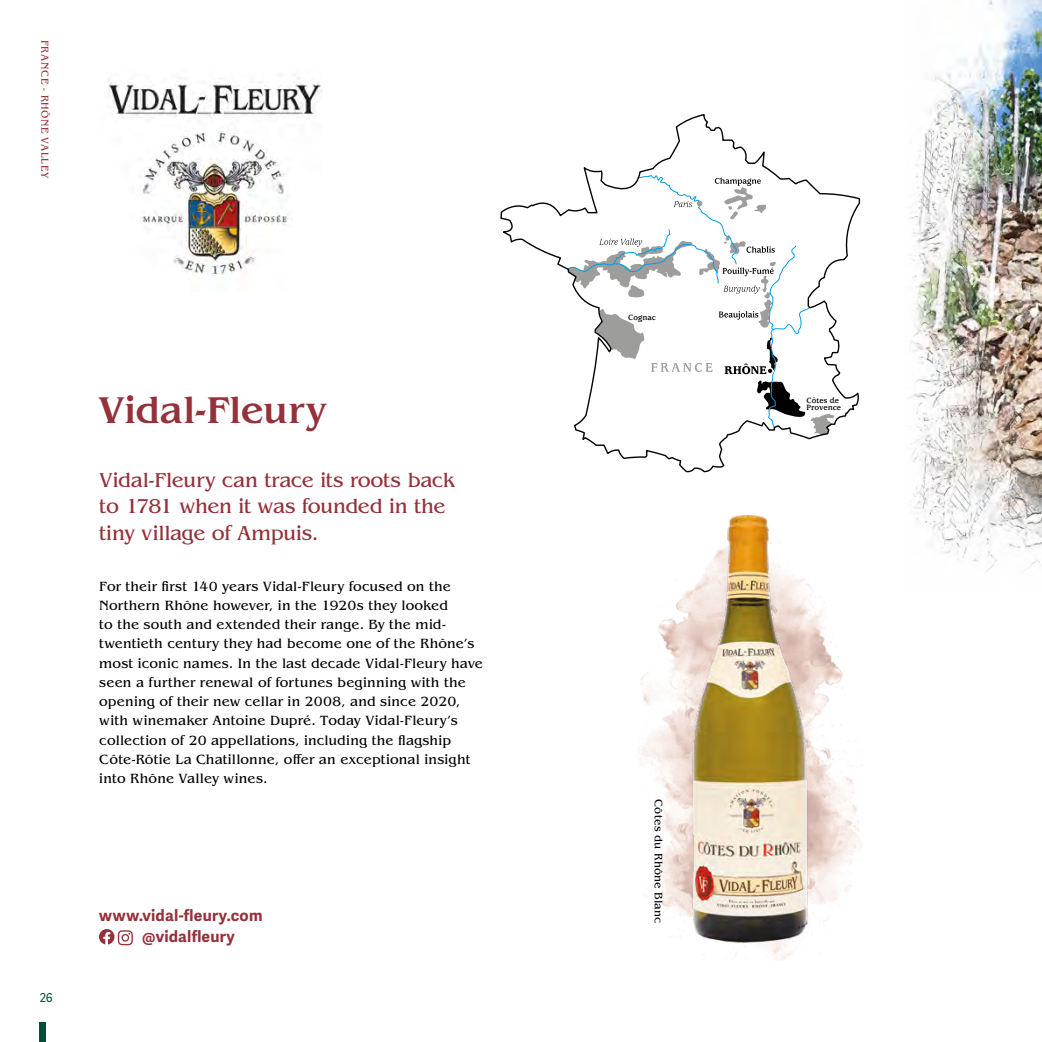
<style>
.page{position:relative;width:1042px;height:1042px;background:#fff}
.page>*{position:absolute;margin:0;border:0;box-sizing:border-box;transform-origin:0 0}
.t1{font:500 38.5px "Benguiat Pro ITC";color:#94313a}
.t2{font:21px/26.2px "Benguiat Pro ITC";letter-spacing:-.015em;color:#94313a}
.t3{font:700 15.75px/21px "Adelle Sans";letter-spacing:.015em;color:#94313a}
.t4{font:14px/19.2px "Benguiat Pro ITC";letter-spacing:.01em;color:#000}
.t5{font:12.25px "Adelle Sans";color:#004e37}
.t6{font:11.38px "Benguiat Pro ITC";letter-spacing:.01em;color:#000}
.t7{font:10.5px "Benguiat Pro ITC";letter-spacing:.045em;color:#94313a}
.t8{font:700 8.4px/7.5px "Usherwood";color:#000}
</style>
<div class="page">
<img style="left:107px;top:77px;width:215px;height:200px">
<svg style="left:99px;top:929px;width:34px;height:16px"></svg>
<div style="left:40px;top:1022px;width:6px;height:20px;background:#004e37"></div>
<img style="left:909px;top:0;width:133px;height:572px">
<svg style="left:500px;top:114px;width:360px;height:358px"></svg>
<svg style="left:566px;top:174px;width:268px;height:261px"></svg>
<img style="left:639px;top:579px;width:224px;height:381px">
<img style="left:680px;top:515px;width:137px;height:439px">
<p class="t7" style="left:51px;top:40px;width:140px;rotate:90deg">FRANCE - RHÔNE VALLEY</p>
<h1 class="t1" style="left:99px;top:388px;width:229px">Vidal-Fleury</h1>
<h2 class="t2" style="left:99px;top:467px;width:357px">Vidal-Fleury can trace its roots back to 1781 when it was founded in the tiny village of Ampuis.</h2>
<p class="t4" style="left:99px;top:576px;width:385px">For their first 140 years Vidal-Fleury focused on the Northern Rhône however, in the 1920s they looked<br>to the south and extended their range. By the mid&shy;twentieth century they had become one of the Rhône’s most iconic names. In the last decade Vidal-Fleury have seen a further renewal of fortunes beginning with the opening of their new cellar in 2008, and since 2020, with winemaker Antoine Dupré. Today Vidal-Fleury’s collection of 20 appellations, including the flagship Côte-Rôtie La Chatillonne, offer an exceptional insight into Rhône Valley wines.</p>
<p class="t5" style="left:40px;top:990px;width:15px">26</p>
<p class="t3" style="left:142px;top:905px;width:122px;text-indent:-43px">www.vidal-fleury.com @vidalfleury</p>
<p class="t8" style="left:628px;top:314px;width:29px">Cognac</p>
<p class="t8" style="left:806px;top:397px;width:36px">Côtes de<br>Provence</p>
<p class="t6" style="left:665px;top:799px;width:126px;rotate:90deg">Côtes du Rhône Blanc</p>
</div>
